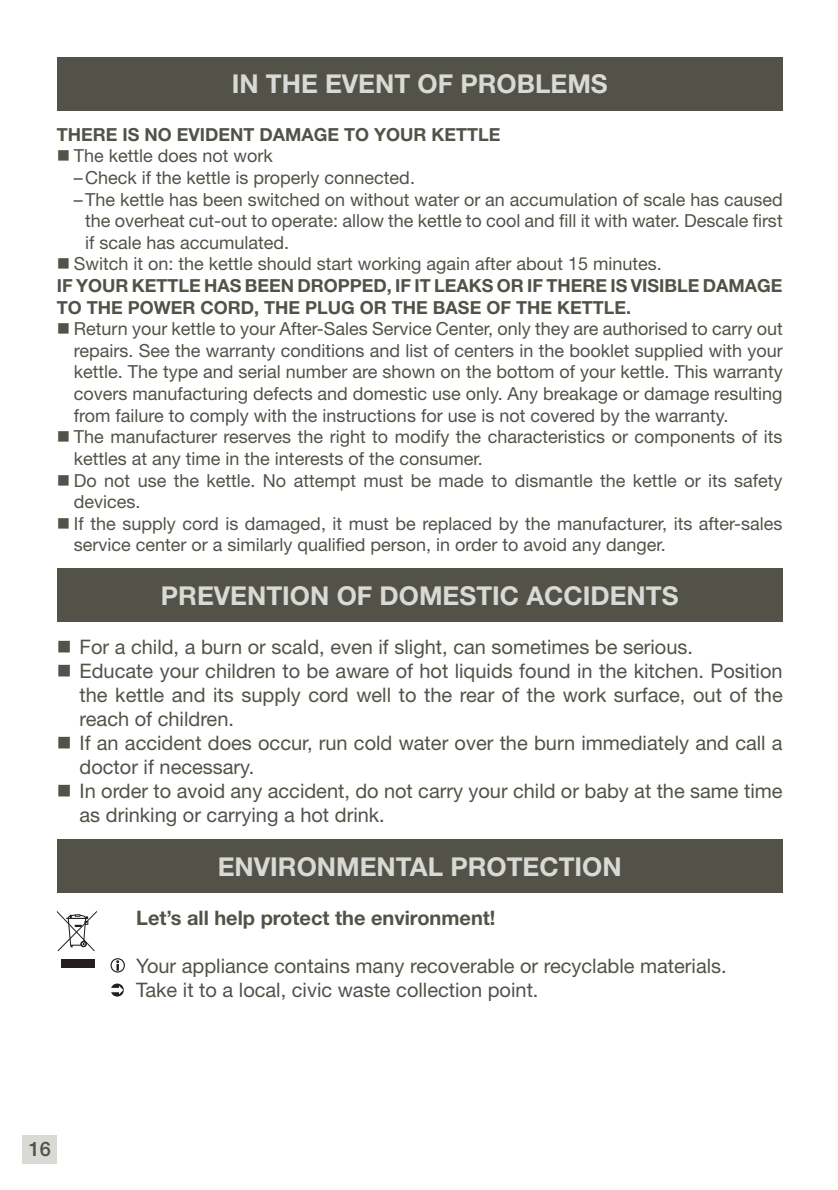
<style>
.page{position:relative;width:838px;height:1190px;background:#fff}
.page>*{position:absolute;margin:0;border:0;box-sizing:border-box;transform-origin:0 0}
.t1{font:700 26px "Helvetica Neue LT Std";color:#d9d9d5}
.t2{font:20px/24px "Helvetica Neue LT Std";color:#535249}
.t3{font:700 20px "Helvetica Neue LT Std";color:#535249}
.t4{font:500 20px "Helvetica Neue LT Std";color:#535249}
.t5{font:18px/21.6px "Helvetica Neue LT Std";color:#535249}
.t6{font:700 18px/21.6px "Helvetica Neue LT Std";color:#535249}
</style>
<div class="page">
<div style="left:23px;top:1134px;width:34px;height:28px;background:#d9d9d5"></div>
<div style="left:57px;top:57px;width:726px;height:54px;background:#535249"></div>
<div style="left:57px;top:568px;width:726px;height:54px;background:#535249"></div>
<div style="left:57px;top:839px;width:726px;height:54px;background:#535249"></div>
<div style="left:61px;top:959px;width:33px;height:8px;background:#231f20"></div>
<svg style="left:57px;top:911px;width:40px;height:40px"></svg>
<svg style="left:111px;top:958px;width:14px;height:14px"></svg>
<svg style="left:111px;top:983px;width:13px;height:13px"></svg>
<h1 class="t1" style="left:232px;top:68px;width:378px">IN THE EVENT OF PROBLEMS</h1>
<p class="t6" style="left:57px;top:123px;width:445px">THERE IS NO EVIDENT DAMAGE TO YOUR KETTLE</p>
<p class="t5" style="left:74px;top:145px;width:201px">The kettle does not work</p>
<p class="t5" style="left:74px;top:166px;width:343px">–Check if the kettle is properly connected.</p>
<p class="t5" style="left:74px;top:188px;width:710px">–The kettle has been switched on without water or an accumulation of scale has caused</p>
<p class="t5" style="left:85px;top:210px;width:699px">the overheat cut-out to operate: allow the kettle to cool and fill it with water. Descale first</p>
<p class="t5" style="left:85px;top:231px;width:206px">if scale has accumulated.</p>
<p class="t5" style="left:74px;top:253px;width:589px">Switch it on: the kettle should start working again after about 15 minutes.</p>
<p class="t6" style="left:57px;top:274px;width:727px">IF YOUR KETTLE HAS BEEN DROPPED, IF IT LEAKS OR IF THERE IS VISIBLE DAMAGE<br>TO THE POWER CORD, THE PLUG OR THE BASE OF THE KETTLE.</p>
<p class="t5" style="left:74px;top:318px;width:710px">Return your kettle to your After-Sales Service Center, only they are authorised to carry out repairs. See the warranty conditions and list of centers in the booklet supplied with your kettle. The type and serial number are shown on the bottom of your kettle. This warranty covers manufacturing defects and domestic use only. Any breakage or damage resulting from failure to comply with the instructions for use is not covered by the warranty.<br>The manufacturer reserves the right to modify the characteristics or components of its kettles at any time in the interests of the consumer.<br>Do not use the kettle. No attempt must be made to dismantle the kettle or its safety devices.<br>If the supply cord is damaged, it must be replaced by the manufacturer, its after-sales service center or a similarly qualified person, in order to avoid any danger.</p>
<h1 class="t1" style="left:161px;top:579px;width:519px">PREVENTION OF DOMESTIC ACCIDENTS</h1>
<p class="t2" style="left:80px;top:634px;width:705px">For a child, a burn or scald, even if slight, can sometimes be serious.<br>Educate your children to be aware of hot liquids found in the kitchen. Position the kettle and its supply cord well to the rear of the work surface, out of the reach of children.<br>If an accident does occur, run cold water over the burn immediately and call a doctor if necessary.<br>In order to avoid any accident, do not carry your child or baby at the same time as drinking or carrying a hot drink.</p>
<h1 class="t1" style="left:218px;top:850px;width:405px">ENVIRONMENTAL PROTECTION</h1>
<p class="t4" style="left:29px;top:1136px;width:24px">16</p>
<p class="t3" style="left:136px;top:904px;width:361px">Let’s all help protect the environment!</p>
<p class="t2" style="left:136px;top:953px;width:592px">Your appliance contains many recoverable or recyclable materials.<br>Take it to a local, civic waste collection point.</p>
</div>
